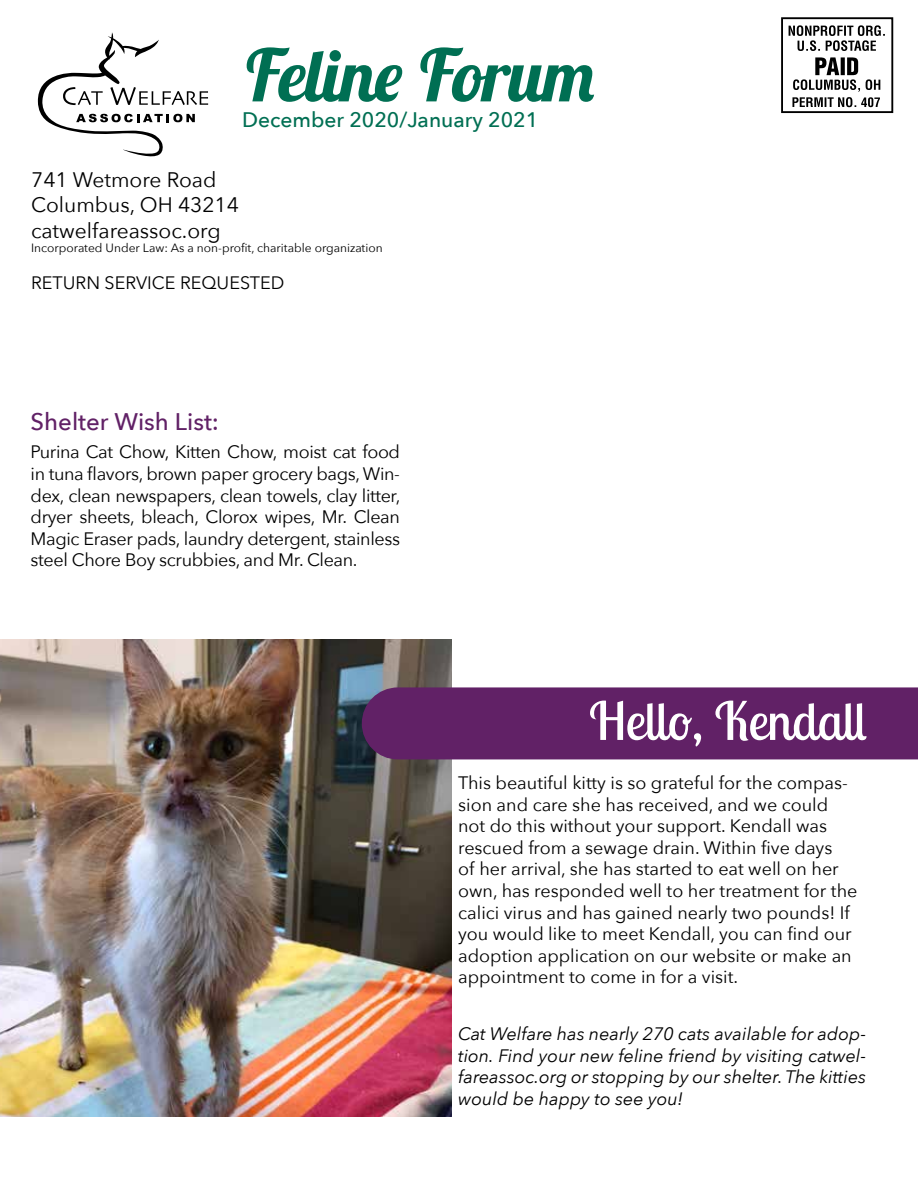
<style>
.page{position:relative;width:918px;height:1188px;background:#fff}
.page>*{position:absolute;margin:0;border:0;box-sizing:border-box;transform-origin:0 0}
.t1{font:italic 700 72px "Lobster Two";letter-spacing:-.02em;color:#006f53}
.t2{font:52.5px "Lobster Two";letter-spacing:-.01em;color:#fff}
.t3{font:500 24px "Avenir Next";color:#612166}
.t4{font:21px/25.2px "Avenir Next";color:#000}
.t5{font:500 21px "Avenir Next";color:#006f53}
.t6{font:18px/21.6px "Avenir Next";color:#000}
.t7{font:italic 18px/21.6px "Avenir Next";color:#000;text-align:justify}
.t8{font:12px "Avenir Next";color:#000}
</style>
<div class="page">
<img style="left:0;top:640px;width:451px;height:477px">
<div style="left:362px;top:687px;width:556px;height:72px;background:#612166"></div>
<svg style="left:38px;top:32px;width:170px;height:124px"></svg>
<svg style="left:789px;top:25px;width:96px;height:26px"></svg>
<div style="left:781px;top:17px;width:112px;height:96px;border:2px solid #000"></div>
<svg style="left:792px;top:57px;width:88px;height:50px"></svg>
<h1 class="t1" style="left:242px;top:29px;width:357px">Feline Forum</h1>
<p class="t5" style="left:242px;top:101px;width:298px">December 2020/January 2021</p>
<p class="t4" style="left:31px;top:166px;width:209px">741 Wetmore Road<br>Columbus, OH 43214 catwelfareassoc.org</p>
<p class="t8" style="left:31px;top:238px;width:353px">Incorporated Under Law: As a non-profit, charitable organization</p>
<p class="t6" style="left:31px;top:271px;width:255px">RETURN SERVICE REQUESTED</p>
<h3 class="t3" style="left:31px;top:401px;width:190px">Shelter Wish List:</h3>
<p class="t6" style="left:31px;top:441px;width:371px;text-align:justify">Purina Cat Chow, Kitten Chow, moist cat food in tuna flavors, brown paper grocery bags, Win&shy;dex, clean newspapers, clean towels, clay litter, dryer sheets, bleach, Clorox wipes, Mr. Clean Magic Eraser pads, laundry detergent, stainless steel Chore Boy scrubbies, and Mr. Clean.</p>
<h2 class="t2" style="left:589px;top:687px;width:279px">Hello, Kendall</h2>
<p class="t6" style="left:458px;top:771px;width:401px">This beautiful kitty is so grateful for the compas&shy;sion and care she has received, and we could not do this without your support. Kendall was rescued from a sewage drain. Within five days<br>of her arrival, she has started to eat well on her own, has responded well to her treatment for the calici virus and has gained nearly two pounds! If you would like to meet Kendall, you can find our adoption application on our website or make an appointment to come in for a visit.</p>
<p class="t7" style="left:458px;top:1022px;width:410px">Cat Welfare has nearly 270 cats available for adop&shy;tion. Find your new feline friend by visiting catwel&shy;fareassoc.org or stopping by our shelter. The kitties would be happy to see you!</p>
</div>
